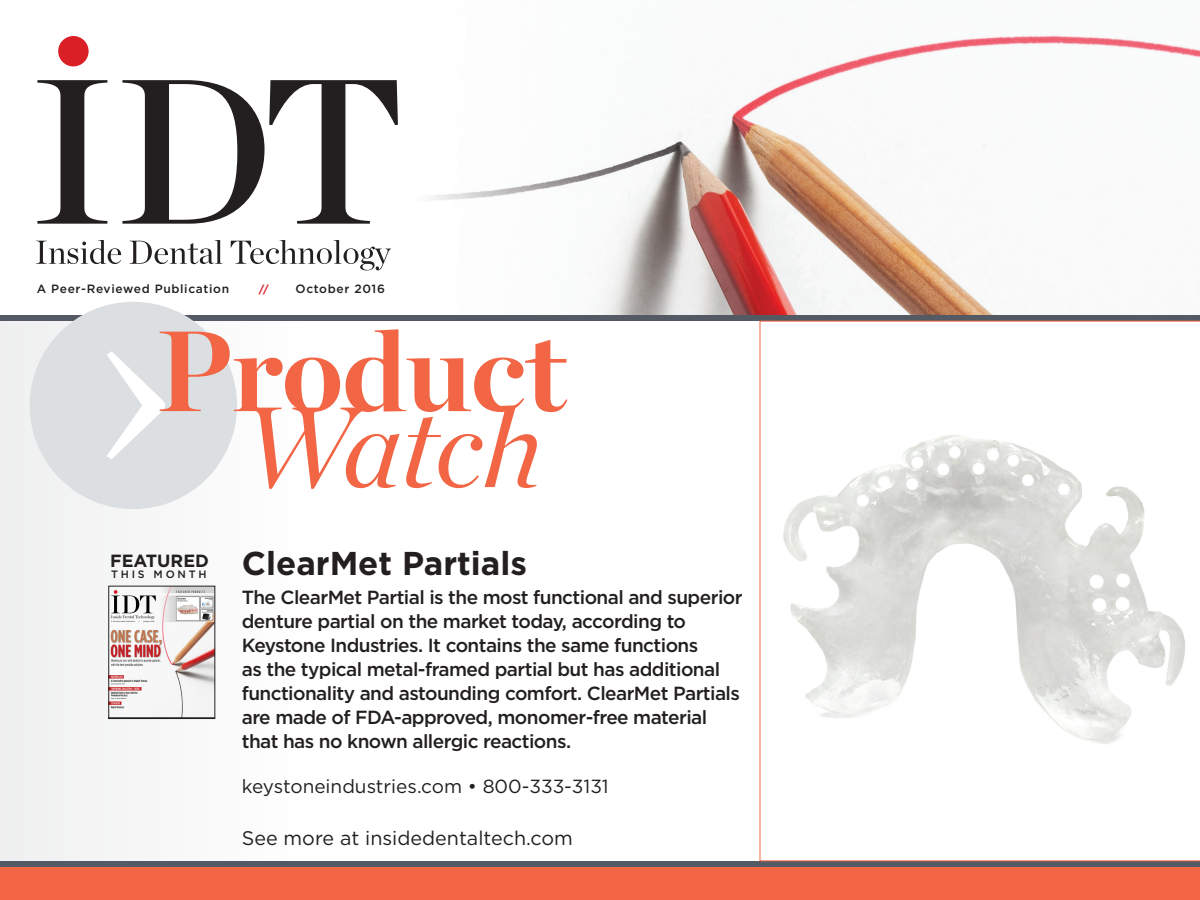
<style>
.page{position:relative;width:1200px;height:900px;background:#fff}
.page>*{position:absolute;margin:0;border:0;box-sizing:border-box;transform-origin:0 0}
.t1{font:277.7px "Chronicle Deck";color:#fff}
.t2{font:700 114px "Chronicle Display";letter-spacing:-.01em;color:#f26646}
.t3{font:italic 114px "Chronicle Display";letter-spacing:-.015em;color:#f26646}
.Product_Name_2{font:700 33px "Gotham";color:#231f20}
.Contact_Info{font:19.7px "Gotham";color:#231f20}
.Product_Dscrp__7_10{font:500 19px/24px "Gotham";letter-spacing:-.03em;color:#231f20}
.Contact_Info-2{font:19px "Gotham";color:#231f20}
.Product_Name_2-2{font:700 17.7px "Gotham";color:#231f20}
.t4{font:500 12px "Gotham";letter-spacing:.055em;color:#231f20}
.Product_Name_2-3{font:500 10.7px "Gotham";letter-spacing:.26em;color:#231f20}
.t5{font:700 10.6px "Gotham";color:#db1f27}
</style>
<div class="page">
<img style="left:58px;top:35px;width:1142px;height:280px">
<svg style="left:37px;top:80px;width:70px;height:144px"></svg>
<svg style="left:122px;top:80px;width:276px;height:144px"></svg>
<svg style="left:36px;top:240px;width:85px;height:24px"></svg>
<svg style="left:129px;top:240px;width:94px;height:24px"></svg>
<svg style="left:231px;top:240px;width:160px;height:30px"></svg>
<div style="left:58px;top:36px;width:31px;height:30px;background:#db1f27;border-radius:50%"></div>
<div style="left:0;top:318px;width:1200px;height:582px;background:linear-gradient(to bottom,#fefefe,#fbfbfb)"></div>
<div style="left:0;top:861px;width:1200px;height:39px;background:#f26646"></div>
<div style="left:0;top:315px;width:1200px;height:6px;background:#545a63"></div>
<div style="left:0;top:861px;width:1200px;height:6px;background:#545a63"></div>
<svg style="left:760px;top:321px;width:440px;height:540px"></svg>
<div style="left:30px;top:302px;width:207px;height:207px;background:#dbdfe2;border-radius:50%"></div>
<img style="left:111px;top:588px;width:102px;height:129px">
<div style="left:109px;top:586px;width:106px;height:133px;border:1px solid #231f20"></div>
<img style="left:775px;top:416px;width:417px;height:333px">
<p class="t4" style="left:37px;top:281px;width:194px">A Peer-Reviewed Publication</p>
<p class="t5" style="left:259px;top:282px;width:11px">//</p>
<p class="t4" style="left:296px;top:281px;width:91px">October 2016</p>
<p class="t2" style="left:156px;top:279px;width:413px">Product</p>
<p class="t1" style="left:93px;top:161px;width:85px">›</p>
<p class="t3" style="left:239px;top:358px;width:304px">Watch</p>
<p class="Product_Name_2-2" style="left:110px;top:549px;width:100px">FEATURED</p>
<p class="Product_Name_2-3" style="left:111px;top:567px;width:97px">THIS MONTH</p>
<p class="Product_Name_2" style="left:242px;top:542px;width:287px">ClearMet Partials</p>
<p class="Product_Dscrp__7_10" style="left:242px;top:585px;width:502px">The ClearMet Partial is the most functional and superior denture partial on the market today, according to Keystone Industries. It contains the same functions<br>as the typical metal-framed partial but has additional functionality and astounding comfort. ClearMet Partials are made of FDA-approved, monomer-free material that has no known allergic reactions.</p>
<p class="Contact_Info-2" style="left:242px;top:774px;width:368px">keystoneindustries.com • 800-333-3131</p>
<p class="Contact_Info" style="left:242px;top:825px;width:333px">See more at insidedentaltech.com</p>
</div>
